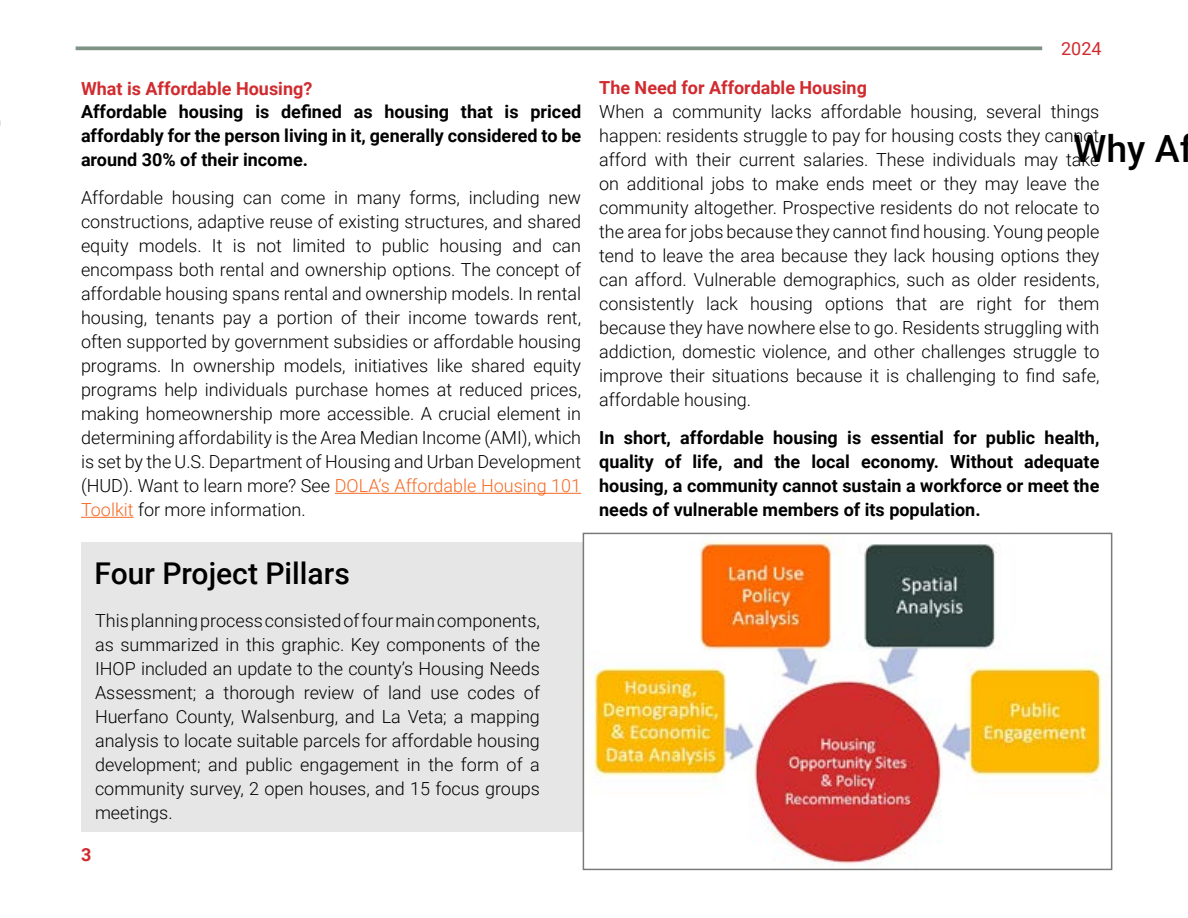
<style>
.page{position:relative;width:1188px;height:918px;background:#fff}
.page>*{position:absolute;margin:0;border:0;box-sizing:border-box;transform-origin:0 0}
.t1{font:500 37.5px "Roboto";color:#000}
.t2{font:500 30px "Roboto";color:#000}
.t3{font:300 18px/24px "Roboto";color:#000;text-align:justify}
.t4{font:700 18px/24px "Roboto";color:#000;text-align:justify}
.t5{font:700 18px "Roboto";color:#d02b2f}
.t6{font:18px "Roboto";color:#d02b2f}
.s1{color:#f66924}
</style>
<div class="page">
<svg style="left:76px;top:46px;width:966px;height:4px;background:#8ea094"></svg>
<div style="left:81px;top:542px;width:1016px;height:290px;background:#e6e6e6"></div>
<img style="left:586px;top:536px;width:523px;height:328px">
<div style="left:583px;top:533px;width:529px;height:337px;border:2px solid #7a7a7a"></div>
<hr style="left:335px;top:493px;width:246px;height:1px;background:#f66924">
<hr style="left:81px;top:517px;width:53px;height:1px;background:#f66924">
<p class="t5" style="left:81px;top:75px;width:233px">What is Affordable Housing?</p>
<p class="t4" style="left:81px;top:99px;width:502px">Affordable housing is defined as housing that is priced affordably for the person living in it, generally considered to be around 30% of their income.</p>
<p class="t3" style="left:81px;top:185px;width:502px">Affordable housing can come in many forms, including new constructions, adaptive reuse of existing structures, and shared equity models. It is not limited to public housing and can encompass both rental and ownership options. The concept of affordable housing spans rental and ownership models. In rental housing, tenants pay a portion of their income towards rent, often supported by government subsidies or affordable housing programs. In ownership models, initiatives like shared equity programs help individuals purchase homes at reduced prices, making homeownership more accessible. A crucial element in determining affordability is the Area Median Income (AMI), which is set by the U.S. Department of Housing and Urban Development (HUD). Want to learn more? See <span class="s1">DOLA’s Affordable Housing 101<br>Toolkit</span> for more information.</p>
<h2 class="t2" style="left:94px;top:552px;width:257px">Four Project Pillars</h2>
<p class="t3" style="left:95px;top:608px;width:446px">This planning process consisted of four main components, as summarized in this graphic. Key components of the IHOP included an update to the county’s Housing Needs Assessment; a thorough review of land use codes of Huerfano County, Walsenburg, and La Veta; a mapping analysis to locate suitable parcels for affordable housing development; and public engagement in the form of a community survey, 2 open houses, and 15 focus groups meetings.</p>
<p class="t5" style="left:81px;top:842px;width:12px">3</p>
<p class="t6" style="left:1061px;top:36px;width:42px">2024</p>
<p class="t5" style="left:599px;top:75px;width:269px">The Need for Affordable Housing</p>
<p class="t3" style="left:599px;top:99px;width:502px">When a community lacks affordable housing, several things happen: residents struggle to pay for housing costs they cannot afford with their current salaries. These individuals may take on additional jobs to make ends meet or they may leave the community altogether. Prospective residents do not relocate to the area for jobs because they cannot find housing. Young people tend to leave the area because they lack housing options they can afford. Vulnerable demographics, such as older residents, consistently lack housing options that are right for them because they have nowhere else to go. Residents struggling with addiction, domestic violence, and other challenges struggle to improve their situations because it is challenging to find safe, affordable housing.</p>
<p class="t4" style="left:599px;top:425px;width:502px">In short, affordable housing is essential for public health, quality of life, and the local economy. Without adequate housing, a community cannot sustain a workforce or meet the needs of vulnerable members of its population.</p>
<h1 class="t1" style="left:1074px;top:122px;width:121px">Why Af</h1>
</div>
